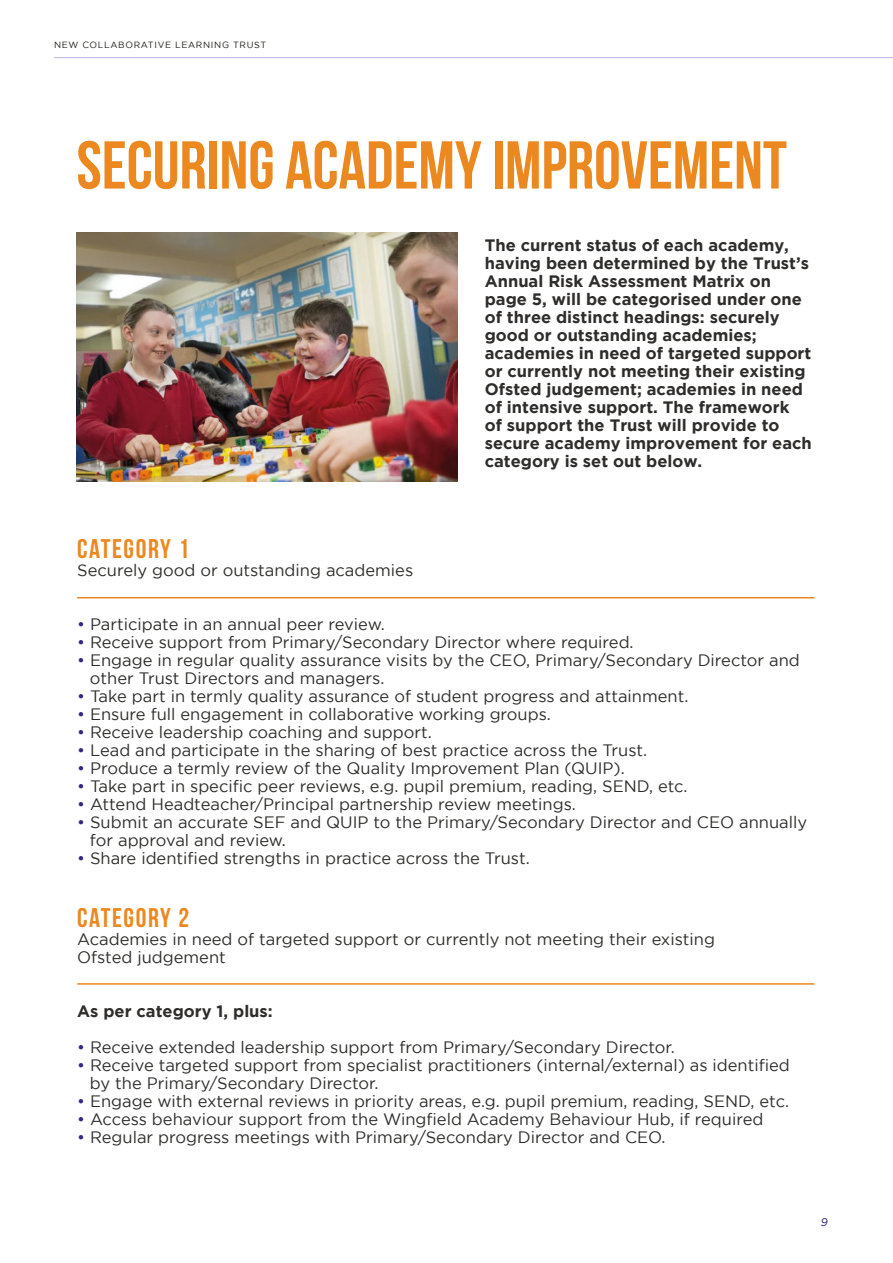
<style>
.page{position:relative;width:893px;height:1263px;background:#fff}
.page>*{position:absolute;margin:0;border:0;box-sizing:border-box;transform-origin:0 0}
.t1{font:700 67.5px "Bebas Neue";color:#eb8820}
.t2{font:700 27px "Bebas Neue";letter-spacing:.06em;color:#eb8820}
.t3{font:16.5px "Gotham";color:#2e2d2c}
.t4{font:700 16.5px/18px "Gotham";color:#2e2d2c}
.t5{font:italic 10.95px "Gotham";color:#312783}
.t6{font:9px "Gotham";letter-spacing:.075em;color:#1d1d1b}
.s1{color:#312783}
</style>
<div class="page">
<hr style="left:54px;top:57px;width:839px;height:1px;background:#bdb5db">
<img style="left:77px;top:233px;width:381px;height:248px">
<hr style="left:77px;top:597px;width:737px;height:1px;background:#eb8820">
<hr style="left:77px;top:983px;width:737px;height:2px;background:#eb8820">
<p class="t6" style="left:54px;top:39px;width:214px">NEW COLLABORATIVE LEARNING TRUST</p>
<p class="t1" style="left:77px;top:128px;width:712px">SECURING ACADEMY IMPROVEMENT</p>
<p class="t4" style="left:485px;top:236px;width:329px">The current status of each academy, having been determined by the Trust’s Annual Risk Assessment Matrix on page 5, will be categorised under one of three distinct headings: securely good or outstanding academies; academies in need of targeted support or currently not meeting their existing Ofsted judgement; academies in need of intensive support. The framework<br>of support the Trust will provide to secure academy improvement for each category is set out below.</p>
<p class="t2" style="left:77px;top:534px;width:113px">CATEGORY 1</p>
<p class="t3" style="left:77px;top:561px;width:338px">Securely good or outstanding academies</p>
<p class="t3" style="left:77px;top:615px;width:309px"><span class="s1">•</span> Participate in an annual peer review.</p>
<p class="t3" style="left:77px;top:633px;width:558px"><span class="s1">•</span> Receive support from Primary/Secondary Director where required.</p>
<p class="t3" style="left:77px;top:651px;width:724px"><span class="s1">•</span> Engage in regular quality assurance visits by the CEO, Primary/Secondary Director and</p>
<p class="t3" style="left:90px;top:669px;width:296px">other Trust Directors and managers.</p>
<p class="t3" style="left:77px;top:687px;width:613px"><span class="s1">•</span> Take part in termly quality assurance of student progress and attainment.</p>
<p class="t3" style="left:77px;top:705px;width:475px"><span class="s1">•</span> Ensure full engagement in collaborative working groups.</p>
<p class="t3" style="left:77px;top:723px;width:356px"><span class="s1">•</span> Receive leadership coaching and support.</p>
<p class="t3" style="left:77px;top:741px;width:571px"><span class="s1">•</span> Lead and participate in the sharing of best practice across the Trust.</p>
<p class="t3" style="left:77px;top:759px;width:549px"><span class="s1">•</span> Produce a termly review of the Quality Improvement Plan (QUIP).</p>
<p class="t3" style="left:77px;top:777px;width:612px"><span class="s1">•</span> Take part in specific peer reviews, e.g. pupil premium, reading, SEND, etc.</p>
<p class="t3" style="left:77px;top:795px;width:500px"><span class="s1">•</span> Attend Headteacher/Principal partnership review meetings.</p>
<p class="t3" style="left:77px;top:813px;width:731px"><span class="s1">•</span> Submit an accurate SEF and QUIP to the Primary/Secondary Director and CEO annually</p>
<p class="t3" style="left:90px;top:831px;width:198px">for approval and review.</p>
<p class="t3" style="left:77px;top:849px;width:454px"><span class="s1">•</span> Share identified strengths in practice across the Trust.</p>
<p class="t2" style="left:77px;top:903px;width:113px">CATEGORY 2</p>
<p class="t3" style="left:77px;top:930px;width:639px">Academies in need of targeted support or currently not meeting their existing</p>
<p class="t3" style="left:77px;top:948px;width:150px">Ofsted judgement</p>
<p class="t4" style="left:77px;top:1002px;width:197px">As per category 1, plus:</p>
<p class="t3" style="left:77px;top:1038px;width:599px"><span class="s1">•</span> Receive extended leadership support from Primary/Secondary Director.</p>
<p class="t3" style="left:77px;top:1056px;width:714px"><span class="s1">•</span> Receive targeted support from specialist practitioners (internal/external) as identified</p>
<p class="t3" style="left:90px;top:1074px;width:290px">by the Primary/Secondary Director.</p>
<p class="t3" style="left:77px;top:1092px;width:713px"><span class="s1">•</span> Engage with external reviews in priority areas, e.g. pupil premium, reading, SEND, etc.</p>
<p class="t3" style="left:77px;top:1110px;width:688px"><span class="s1">•</span> Access behaviour support from the Wingfield Academy Behaviour Hub, if required</p>
<p class="t3" style="left:77px;top:1128px;width:590px"><span class="s1">•</span> Regular progress meetings with Primary/Secondary Director and CEO.</p>
<p class="t5" style="left:821px;top:1215px;width:9px">9</p>
</div>
